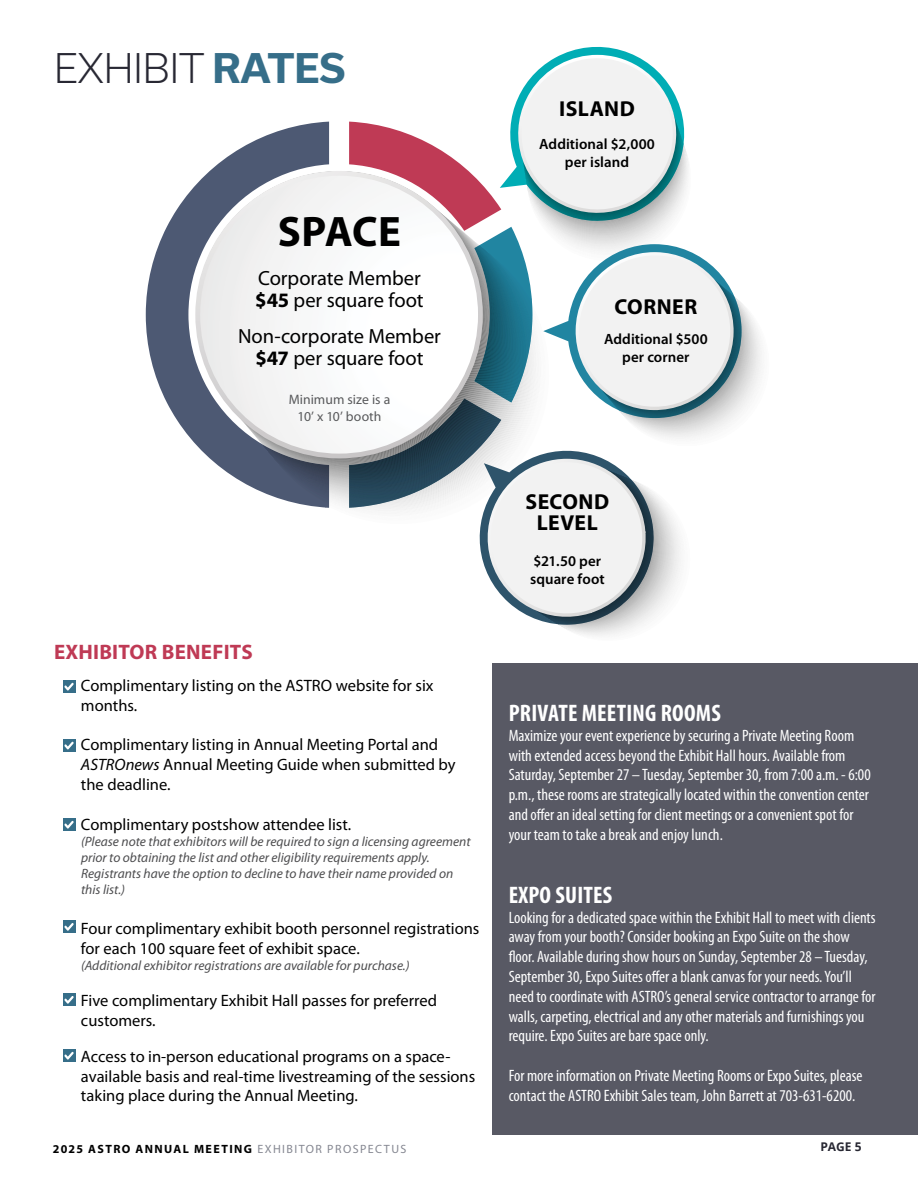
<style>
.page{position:relative;width:918px;height:1188px;background:#fff}
.page>*{position:absolute;margin:0;border:0;box-sizing:border-box;transform-origin:0 0}
.t1{font:700 42.75px "Myriad Pro";color:#000}
.t2{font:300 39px "Usual";color:#282833}
.t3{font:700 condensed 24px "Myriad Pro";letter-spacing:.01em;color:#fff}
.t4{font:700 21.75px/20.7px "Myriad Pro";letter-spacing:.025em;color:#000;text-align:center}
.t5{font:700 21px "Myriad Pro";letter-spacing:.01em;color:#bf3a55}
.t6{font:20.55px/22.2px "Myriad Pro";letter-spacing:-.005em;color:#000}
.t7{font:condensed 16.5px/19.8px "Myriad Pro";color:#fff}
.t8{font:16.5px/19.8px "Myriad Pro";color:#000}
.t9{font:600 14.85px/17.9px "Myriad Pro";letter-spacing:.005em;color:#000;text-align:center}
.t10{font:13.65px/16.5px "Myriad Pro";letter-spacing:.005em;color:#58595b;text-align:center}
.t11{font:italic 13.5px/16.2px "Myriad Pro";color:#4d4d4f}
.t12{font:700 12px "Myriad Pro";letter-spacing:.12em;color:#000}
.t13{font:700 12px "Open Sans";color:#282833}
.s1{font-weight:700;color:#366e89}
.s2{font-weight:700}
.s3{font-style:italic}
.s4{font-weight:400;color:#858791}
</style>
<div class="page">
<div style="left:63px;top:680px;width:12px;height:13px;background:#366e89"></div>
<svg style="left:64px;top:683px;width:10px;height:8px"></svg>
<div style="left:63px;top:739px;width:12px;height:13px;background:#366e89"></div>
<svg style="left:64px;top:742px;width:10px;height:8px"></svg>
<div style="left:63px;top:818px;width:12px;height:13px;background:#366e89"></div>
<svg style="left:64px;top:821px;width:10px;height:8px"></svg>
<div style="left:63px;top:920px;width:12px;height:13px;background:#366e89"></div>
<svg style="left:64px;top:923px;width:10px;height:8px"></svg>
<div style="left:63px;top:993px;width:12px;height:13px;background:#366e89"></div>
<svg style="left:64px;top:996px;width:10px;height:8px"></svg>
<div style="left:63px;top:1049px;width:12px;height:13px;background:#366e89"></div>
<svg style="left:64px;top:1052px;width:10px;height:8px"></svg>
<div style="left:492px;top:663px;width:426px;height:472px;background:#585964"></div>
<svg style="left:146px;top:150px;width:92px;height:330px"></svg>
<svg style="left:186px;top:171px;width:52px;height:286px;fill:#4d5973"></svg>
<div style="left:200px;top:176px;width:278px;height:278px;background:#ececec;border-radius:139px"></div>
<svg style="left:238px;top:46px;width:524px;height:590px"></svg>
<div style="left:579px;top:256px;width:151px;height:151px;background:#f2f2f2;border-radius:50%"></div>
<h2 class="t2" style="left:54px;top:46px;width:293px">EXHIBIT <span class="s1">RATES</span></h2>
<h1 class="t1" style="left:278px;top:203px;width:125px">SPACE</h1>
<p class="t6" style="left:255px;top:267px;width:170px">Corporate Member <span class="s2">$45</span> per square foot</p>
<p class="t6" style="left:238px;top:325px;width:204px;text-align:center">Non-corporate Member <span class="s2">$47</span> per square foot</p>
<p class="t10" style="left:289px;top:391px;width:103px">Minimum size is a<br>10’ x 10’ booth</p>
<p class="t5" style="left:54px;top:638px;width:200px">EXHIBITOR BENEFITS</p>
<p class="t8" style="left:81px;top:675px;width:354px;text-indent:-15px">• Complimentary listing on the ASTRO website for six months.</p>
<p class="t8" style="left:81px;top:735px;width:376px;text-indent:-15px">• Complimentary listing in Annual Meeting Portal and<br><span class="s3">ASTROnews</span> Annual Meeting Guide when submitted by the deadline.</p>
<p class="t8" style="left:66px;top:814px;width:287px">• Complimentary postshow attendee list.</p>
<p class="t11" style="left:81px;top:833px;width:391px">(Please note that exhibitors will be required to sign a licensing agreement prior to obtaining the list and other eligibility requirements apply.<br>Registrants have the option to decline to have their name provided on this list.)</p>
<p class="t8" style="left:81px;top:918px;width:400px;text-indent:-15px">• Four complimentary exhibit booth personnel registrations for each 100 square feet of exhibit space.</p>
<p class="t11" style="left:81px;top:957px;width:330px">(Additional exhibitor registrations are available for purchase.)</p>
<p class="t8" style="left:81px;top:990px;width:358px;text-indent:-15px">• Five complimentary Exhibit Hall passes for preferred customers.</p>
<p class="t8" style="left:81px;top:1046px;width:396px;text-indent:-15px">• Access to in-person educational programs on a space&shy;available basis and real-time livestreaming of the sessions taking place during the Annual Meeting.</p>
<h3 class="t4" style="left:559px;top:98px;width:77px">ISLAND</h3>
<p class="t9" style="left:539px;top:134px;width:117px">Additional $2,000 per island</p>
<h3 class="t4" style="left:614px;top:295px;width:84px">CORNER</h3>
<p class="t9" style="left:604px;top:330px;width:105px">Additional $500 per corner</p>
<h3 class="t4" style="left:526px;top:491px;width:85px">SECOND<br>LEVEL</h3>
<p class="t9" style="left:530px;top:552px;width:76px;text-align:left">$21.50 per square foot</p>
<h3 class="t3" style="left:509px;top:698px;width:214px">PRIVATE MEETING ROOMS</h3>
<p class="t7" style="left:509px;top:725px;width:364px">Maximize your event experience by securing a Private Meeting Room with extended access beyond the Exhibit Hall hours. Available from Saturday, September 27 – Tuesday, September 30, from 7:00 a.m. - 6:00 p.m., these rooms are strategically located within the convention center and offer an ideal setting for client meetings or a convenient spot for your team to take a break and enjoy lunch.</p>
<h3 class="t3" style="left:509px;top:880px;width:105px">EXPO SUITES</h3>
<p class="t7" style="left:509px;top:907px;width:368px">Looking for a dedicated space within the Exhibit Hall to meet with clients away from your booth? Consider booking an Expo Suite on the show floor. Available during show hours on Sunday, September 28 – Tuesday, September 30, Expo Suites offer a blank canvas for your needs. You’ll need to coordinate with ASTRO’s general service contractor to arrange for walls, carpeting, electrical and any other materials and furnishings you require. Expo Suites are bare space only.</p>
<p class="t7" style="left:509px;top:1066px;width:355px">For more information on Private Meeting Rooms or Expo Suites, please contact the ASTRO Exhibit Sales team, John Barrett at 703-631-6200.</p>
<p class="t12" style="left:53px;top:1141px;width:355px">2025 ASTRO ANNUAL MEETING <span class="s4">EXHIBITOR PROSPECTUS</span></p>
<p class="t13" style="left:820px;top:1138px;width:43px">PAGE 5</p>
</div>
